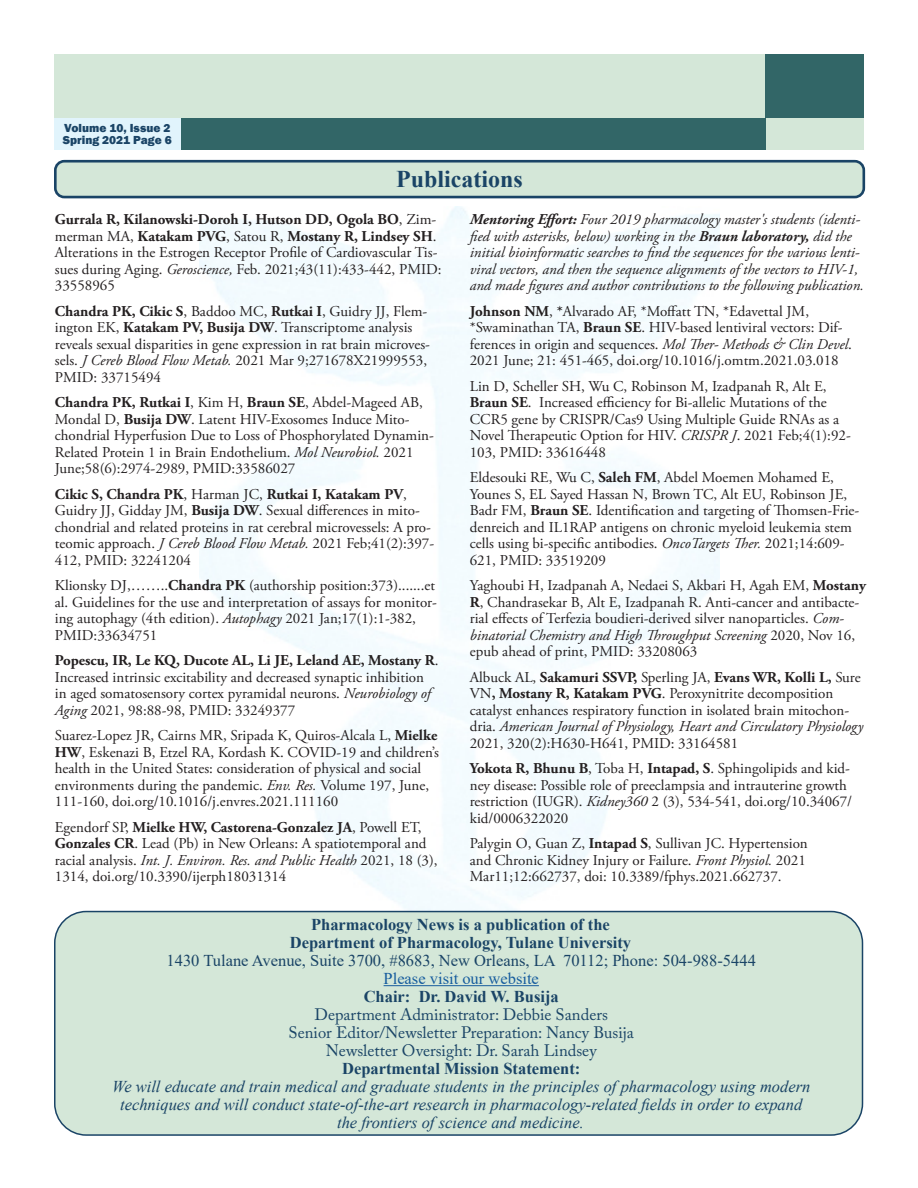
<style>
.page{position:relative;width:918px;height:1188px;background:#fff}
.page>*{position:absolute;margin:0;border:0;box-sizing:border-box;transform-origin:0 0}
.t1{font:700 24px "Times New Roman";color:#1a4466}
.t2{font:italic 16.5px "Times New Roman";color:#1a4466}
.t3{font:700 16.5px "Times New Roman";color:#1a4466}
.t4{font:16.5px "Adobe Caslon Pro";color:#1a4466}
.t5{font:16.5px "Times New Roman";color:#1a4466}
.t6{font:16.5px "Times New Roman";color:#175d9e}
.t7{font:15px/16.5px "Adobe Garamond Pro";color:#231f20}
.t8{font:italic 15px/16.5px "Adobe Garamond Pro";color:#231f20}
.t9{font:800 12px "Franklin Gothic";color:#1a4466}
.s1{font-weight:700}
.s2{font-style:italic}
</style>
<div class="page">
<div style="left:54px;top:54px;width:810px;height:95px;background:#d4e7d8"></div>
<div style="left:181px;top:118px;width:585px;height:31px;background:#326667"></div>
<div style="left:55px;top:912px;width:807px;height:223px;background:#d4e7d8;border-radius:32px"></div>
<hr style="left:384px;top:985px;width:155px;height:1px;background:#175d9e">
<div style="left:54px;top:911px;width:809px;height:225px;border:2px solid #1a4466;border-radius:32px"></div>
<div style="left:766px;top:54px;width:98px;height:64px;background:#326667"></div>
<div style="left:55px;top:161px;width:809px;height:36px;background:#d4e7d8;border-radius:9px"></div>
<div style="left:54px;top:160px;width:811px;height:38px;border:3px solid #1a4466;border-radius:9px"></div>
<div style="left:54px;top:118px;width:127px;height:31px;background:#e1f4fc"></div>
<p class="t9" style="left:64px;top:120px;width:108px">Volume 10, Issue 2</p>
<p class="t9" style="left:63px;top:132px;width:110px">Spring 2021 Page 6</p>
<p class="t1" style="left:396px;top:162px;width:128px">Publications</p>
<p class="t7" style="left:55px;top:212px;width:388px"><span class="s1">Gurrala R, Kilanowski-Doroh I, Hutson DD, Ogola BO</span>, Zim&shy;merman MA, <span class="s1">Katakam PVG</span>, Satou R, <span class="s1">Mostany R, Lindsey SH</span>.<br>Alterations in the Estrogen Receptor Profile of Cardiovascular Tis&shy;sues during Aging. <span class="s2">Geroscience,</span> Feb. 2021;43(11):433-442, PMID:<br>33558965</p>
<p class="t7" style="left:55px;top:304px;width:377px"><span class="s1">Chandra PK, Cikic S</span>, Baddoo MC, <span class="s1">Rutkai I</span>, Guidry JJ, Flem&shy;ington EK, <span class="s1">Katakam PV, Busija DW</span>. Transcriptome analysis reveals sexual disparities in gene expression in rat brain microves&shy;sels. <span class="s2">J Cereb Blood Flow Metab.</span> 2021 Mar 9;271678X21999553, PMID: 33715494</p>
<p class="t7" style="left:55px;top:395px;width:381px"><span class="s1">Chandra PK, Rutkai I</span>, Kim H, <span class="s1">Braun SE</span>, Abdel-Mageed AB, Mondal D, <span class="s1">Busija DW</span>. Latent HIV-Exosomes Induce Mito&shy;chondrial Hyperfusion Due to Loss of Phosphorylated Dynamin-Related Protein 1 in Brain Endothelium. <span class="s2">Mol Neurobiol.</span> 2021<br>June;58(6):2974-2989, PMID:33586027</p>
<p class="t7" style="left:55px;top:487px;width:381px"><span class="s1">Cikic S, Chandra PK</span>, Harman JC, <span class="s1">Rutkai I, Katakam PV</span>, Guidry JJ, Gidday JM, <span class="s1">Busija DW</span>. Sexual differences in mito&shy;chondrial and related proteins in rat cerebral microvessels: A pro&shy;teomic approach. <span class="s2">J Cereb Blood Flow Metab.</span> 2021 Feb;41(2):397- 412, PMID: 32241204</p>
<p class="t7" style="left:55px;top:578px;width:384px">Klionsky DJ,……..<span class="s1">Chandra PK</span> (authorship position:373).......et al. Guidelines for the use and interpretation of assays for monitor&shy;ing autophagy (4th edition). <span class="s2">Autophagy</span> 2021 Jan;17(1):1-382, PMID:33634751</p>
<p class="t7" style="left:55px;top:653px;width:385px"><span class="s1">Popescu, IR, Le KQ, Ducote AL, Li JE, Leland AE, Mostany R</span>.<br>Increased intrinsic excitability and decreased synaptic inhibition in aged somatosensory cortex pyramidal neurons. <span class="s2">Neurobiology of Aging</span> 2021, 98:88-98, PMID: 33249377</p>
<p class="t7" style="left:55px;top:728px;width:386px">Suarez-Lopez JR, Cairns MR, Sripada K, Quiros-Alcala L, <span class="s1">Mielke HW</span>, Eskenazi B, Etzel RA, Kordash K. COVID-19 and children’s health in the United States: consideration of physical and social environments during the pandemic. <span class="s2">Env. Res.</span> Volume 197, June, 111-160, doi.org/10.1016/j.envres.2021.111160</p>
<p class="t7" style="left:55px;top:820px;width:384px">Egendorf SP, <span class="s1">Mielke HW, Castorena-Gonzalez JA</span>, Powell ET, <span class="s1">Gonzales CR</span>. Lead (Pb) in New Orleans: A spatiotemporal and racial analysis. <span class="s2">Int. J. Environ. Res. and Public Health</span> 2021, 18 (3), 1314, doi.org/10.3390/ijerph18031314</p>
<p class="t8" style="left:470px;top:212px;width:396px"><span class="s1">Mentoring Effort:</span> Four 2019 pharmacology master's students (identi&shy;fied with asterisks, below) working in the <span class="s1">Braun laboratory,</span> did the initial bioinformatic searches to find the sequences for the various lenti&shy;viral vectors, and then the sequence alignments of the vectors to HIV-1, and made figures and author contributions to the following publication.</p>
<p class="t7" style="left:470px;top:304px;width:384px"><span class="s1">Johnson NM</span>, <span class="s1">*</span>Alvarado AF, *Moffatt TN, *Edavettal JM, *Swaminathan TA, <span class="s1">Braun SE</span>. HIV-based lentiviral vectors: Dif&shy;ferences in origin and sequences. <span class="s2">Mol Ther- Methods &amp; Clin Devel</span>.<br>2021 June; 21: 451-465, doi.org/10.1016/j.omtm.2021.03.018</p>
<p class="t7" style="left:470px;top:379px;width:383px">Lin D, Scheller SH, Wu C, Robinson M, Izadpanah R, Alt E, <span class="s1">Braun SE</span>. Increased efficiency for Bi-allelic Mutations of the CCR5 gene by CRISPR/Cas9 Using Multiple Guide RNAs as a Novel Therapeutic Option for HIV. <span class="s2">CRISPR J</span>. 2021 Feb;4(1):92- 103, PMID: 33616448</p>
<p class="t7" style="left:470px;top:470px;width:391px">Eldesouki RE, Wu C, <span class="s1">Saleh FM</span>, Abdel Moemen Mohamed E, Younes S, EL Sayed Hassan N, Brown TC, Alt EU, Robinson JE, Badr FM, <span class="s1">Braun SE</span>. Identification and targeting of Thomsen-Frie&shy;denreich and IL1RAP antigens on chronic myeloid leukemia stem cells using bi-specific antibodies. <span class="s2">OncoTargets Ther.</span> 2021;14:609- 621, PMID: 33519209</p>
<p class="t7" style="left:470px;top:578px;width:398px">Yaghoubi H, Izadpanah A, Nedaei S, Akbari H, Agah EM, <span class="s1">Mostany R</span>, Chandrasekar B, Alt E, Izadpanah R. Anti-cancer and antibacte&shy;rial effects of Terfezia boudieri-derived silver nanoparticles. <span class="s2">Com&shy;binatorial Chemistry and High Throughput Screening</span> 2020, Nov 16, epub ahead of print, PMID: 33208063</p>
<p class="t7" style="left:470px;top:670px;width:395px">Albuck AL, <span class="s1">Sakamuri SSVP,</span> Sperling JA, <span class="s1">Evans WR, Kolli L,</span> Sure VN<span class="s1">, Mostany R, Katakam PVG</span>. Peroxynitrite decomposition catalyst enhances respiratory function in isolated brain mitochon&shy;dria. <span class="s2">American Journal of Physiology, Heart and Circulatory Physiology </span>2021, 320(2):H630-H641, PMID: 33164581</p>
<p class="t7" style="left:470px;top:761px;width:384px"><span class="s1">Yokota R, Bhunu B</span>, Toba H, <span class="s1">Intapad, S</span>. Sphingolipids and kid&shy;ney disease: Possible role of preeclampsia and intrauterine growth restriction (IUGR). <span class="s2">Kidney360</span> 2 (3), 534-541, doi.org/10.34067/ kid/0006322020</p>
<p class="t7" style="left:470px;top:836px;width:340px">Palygin O, Guan Z, <span class="s1">Intapad S</span>, Sullivan JC. Hypertension and Chronic Kidney Injury or Failure. <span class="s2">Front Physiol.</span> 2021<br>Mar11;12:662737, doi: 10.3389/fphys.2021.662737.</p>
<p class="t3" style="left:311px;top:912px;width:300px">Pharmacology News is a publication of the</p>
<p class="t3" style="left:290px;top:930px;width:343px">Department of Pharmacology, Tulane University</p>
<p class="t5" style="left:167px;top:949px;width:591px">1430 Tulane Avenue, Suite 3700, #8683, New Orleans, LA 70112; Phone: 504-988-5444</p>
<p class="t6" style="left:384px;top:967px;width:157px">Please visit our website</p>
<p class="t3" style="left:364px;top:984px;width:197px">Chair: Dr. David W. Busija</p>
<p class="t4" style="left:315px;top:1005px;width:295px">Department Administrator: Debbie Sanders</p>
<p class="t4" style="left:288px;top:1023px;width:347px">Senior Editor/Newsletter Preparation: Nancy Busija</p>
<p class="t4" style="left:326px;top:1041px;width:272px">Newsletter Oversight: Dr. Sarah Lindsey</p>
<p class="t3" style="left:342px;top:1056px;width:240px">Departmental Mission Statement:</p>
<p class="t2" style="left:112px;top:1075px;width:700px">We will educate and train medical and graduate students in the principles of pharmacology using modern</p>
<p class="t2" style="left:120px;top:1093px;width:684px">techniques and will conduct state-of-the-art research in pharmacology-related fields in order to expand</p>
<p class="t2" style="left:337px;top:1111px;width:248px">the frontiers of science and medicine.</p>
</div>
